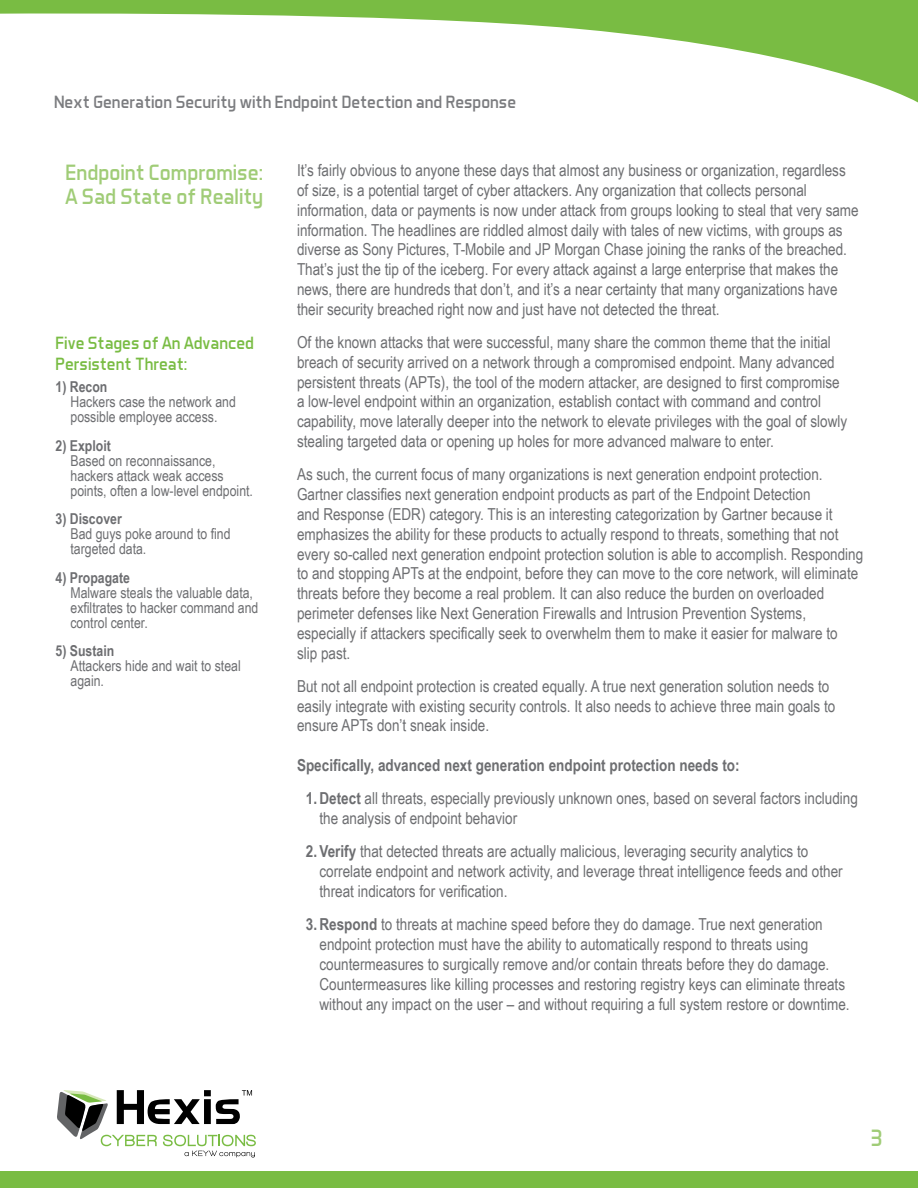
<style>
.page{position:relative;width:918px;height:1188px;background:#fff}
.page>*{position:absolute;margin:0;border:0;box-sizing:border-box;transform-origin:0 0}
.t1{font:24px "Aero Matics";color:#a0cc77}
.t2{font:22.5px/24px "Aero Matics";color:#a0cc77}
.t3{font:18px "Aero Matics";color:#7b7c7f}
.t4{font:18px/21px "Aero Matics";color:#79bc43}
.t5{font:16.5px/19.8px "Arial Narrow";color:#6d6e71}
.t6{font:15px/15px "Arial Narrow";color:#6d6e71}
.t7{font:700 15px "Arial Narrow";color:#6d6e71}
.s1{font-weight:700}
</style>
<div class="page">
<svg style="left:57px;top:1090px;width:199px;height:67px"></svg>
<div style="left:0;top:1172px;width:918px;height:16px;background:#79bc43"></div>
<svg style="left:0;top:0;width:918px;height:103px"></svg>
<p class="t3" style="left:54px;top:92px;width:464px">Next Generation Security with Endpoint Detection and Response</p>
<h2 class="t2" style="left:65px;top:159px;width:199px">Endpoint Compromise:<br>A Sad State of Reality</h2>
<p class="t4" style="left:56px;top:332px;width:200px">Five Stages of An Advanced<br>Persistent Threat:</p>
<p class="t7" style="left:56px;top:375px;width:53px">1) Recon</p>
<p class="t6" style="left:70px;top:394px;width:167px">Hackers case the network and possible employee access.</p>
<p class="t7" style="left:56px;top:434px;width:57px">2) Exploit</p>
<p class="t6" style="left:70px;top:452px;width:184px">Based on reconnaissance, hackers attack weak access points, often a low-level endpoint.</p>
<p class="t7" style="left:56px;top:507px;width:68px">3) Discover</p>
<p class="t6" style="left:70px;top:526px;width:162px">Bad guys poke around to find targeted data.</p>
<p class="t7" style="left:56px;top:566px;width:76px">4) Propagate</p>
<p class="t6" style="left:70px;top:584px;width:189px">Malware steals the valuable data, exfiltrates to hacker command and control center.</p>
<p class="t7" style="left:56px;top:639px;width:60px">5) Sustain</p>
<p class="t6" style="left:70px;top:658px;width:172px">Attackers hide and wait to steal again.</p>
<p class="t5" style="left:297px;top:160px;width:563px">It’s fairly obvious to anyone these days that almost any business or organization, regardless of size, is a potential target of cyber attackers. Any organization that collects personal information, data or payments is now under attack from groups looking to steal that very same information. The headlines are riddled almost daily with tales of new victims, with groups as diverse as Sony Pictures, T-Mobile and JP Morgan Chase joining the ranks of the breached.<br>That’s just the tip of the iceberg. For every attack against a large enterprise that makes the news, there are hundreds that don’t, and it’s a near certainty that many organizations have their security breached right now and just have not detected the threat.</p>
<p class="t5" style="left:297px;top:332px;width:552px">Of the known attacks that were successful, many share the common theme that the initial breach of security arrived on a network through a compromised endpoint. Many advanced persistent threats (APTs), the tool of the modern attacker, are designed to first compromise a low-level endpoint within an organization, establish contact with command and control capability, move laterally deeper into the network to elevate privileges with the goal of slowly stealing targeted data or opening up holes for more advanced malware to enter.</p>
<p class="t5" style="left:297px;top:464px;width:568px">As such, the current focus of many organizations is next generation endpoint protection.<br>Gartner classifies next generation endpoint products as part of the Endpoint Detection<br>and Response (EDR) category. This is an interesting categorization by Gartner because it emphasizes the ability for these products to actually respond to threats, something that not every so-called next generation endpoint protection solution is able to accomplish. Responding to and stopping APTs at the endpoint, before they can move to the core network, will eliminate threats before they become a real problem. It can also reduce the burden on overloaded perimeter defenses like Next Generation Firewalls and Intrusion Prevention Systems, especially if attackers specifically seek to overwhelm them to make it easier for malware to<br>slip past.</p>
<p class="t5" style="left:297px;top:676px;width:540px">But not all endpoint protection is created equally. A true next generation solution needs to easily integrate with existing security controls. It also needs to achieve three main goals to ensure APTs don’t sneak inside.</p>
<p class="t5" style="left:306px;top:748px;width:553px;line-height:33.3px;text-indent:-9px"><span class="s1">Specifically, advanced next generation endpoint protection needs to:<br>1.Detect</span> all threats, especially previously unknown ones, based on several factors including</p>
<p class="t5" style="left:306px;top:801px;width:504px;line-height:33.3px;text-indent:13px">the analysis of endpoint behavior<br><span class="s1">2.Verify</span> that detected threats are actually malicious, leveraging security analytics to</p>
<p class="t5" style="left:319px;top:861px;width:525px">correlate endpoint and network activity, and leverage threat intelligence feeds and other threat indicators for verification.</p>
<p class="t5" style="left:319px;top:914px;width:532px;text-indent:-13px"><span class="s1">3.Respond</span> to threats at machine speed before they do damage. True next generation endpoint protection must have the ability to automatically respond to threats using countermeasures to surgically remove and/or contain threats before they do damage.<br>Countermeasures like killing processes and restoring registry keys can eliminate threats without any impact on the user – and without requiring a full system restore or downtime.</p>
<h1 class="t1" style="left:871px;top:1124px;width:13px">3</h1>
</div>
